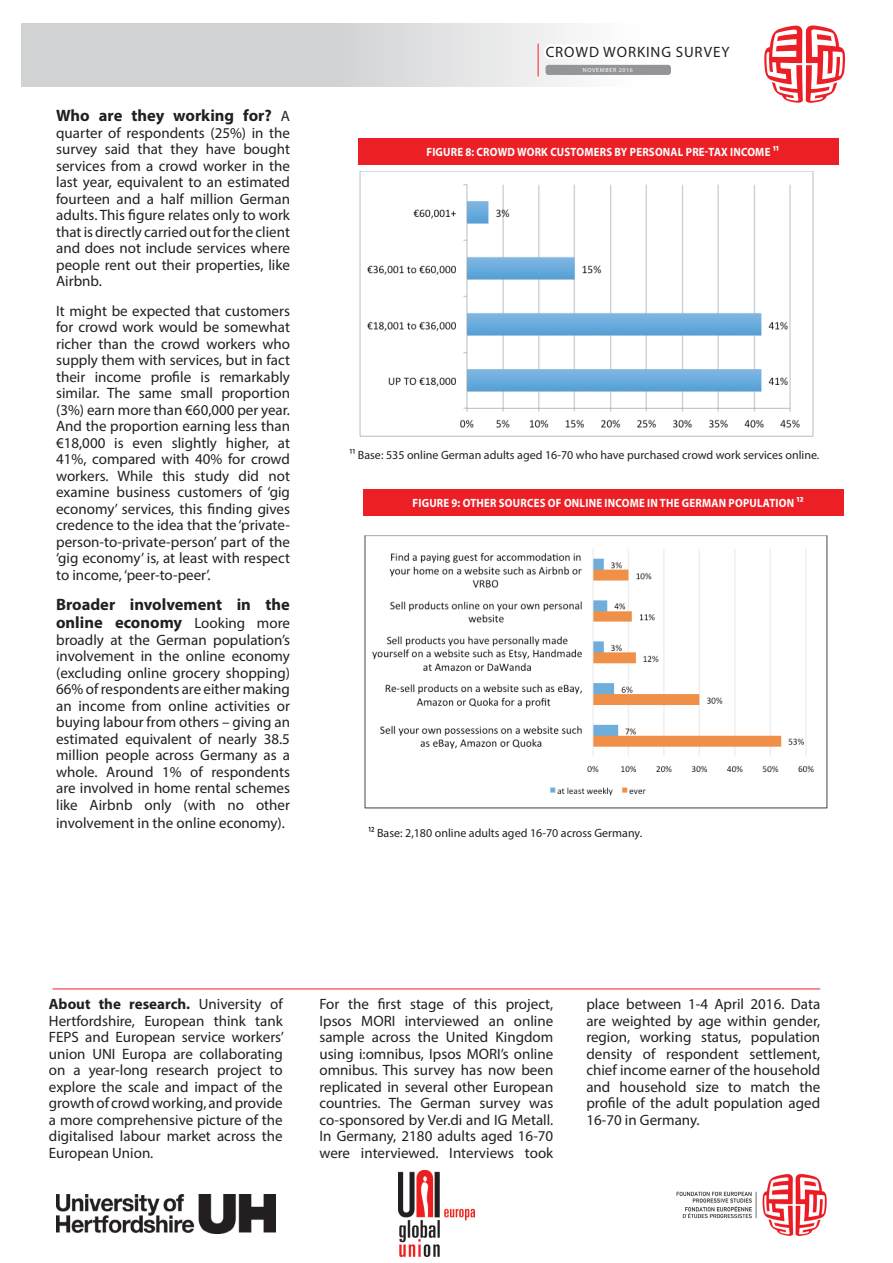
<style>
.page{position:relative;width:893px;height:1263px;background:#fff}
.page>*{position:absolute;margin:0;border:0;box-sizing:border-box;transform-origin:0 0}
.t1{font:700 16.5px/18px "Myriad Pro";color:#231f20}
.t2{font:15px/16.5px "Myriad Pro";color:#231f20;text-align:justify}
.t3{font:15px "Myriad Pro";letter-spacing:.06em;color:#231f20}
.t4{font:12px "Myriad Pro";color:#231f20}
.t5{font:700 12px "Myriad Pro";letter-spacing:.02em;color:#fff;scale:.9 1}
.t6{font:6px "Myriad Pro";letter-spacing:.12em;color:#fff}
.s1{font-weight:400;font-size:15px}
.s2{color:#000}
.s3{font-weight:700}
</style>
<div class="page">
<svg style="left:21px;top:23px;width:520px;height:64px;background:#d7d7d9"></svg>
<svg style="left:764px;top:26px;width:81px;height:77px"></svg>
<svg style="left:541px;top:23px;width:130px;height:64px"></svg>
<div style="left:546px;top:65px;width:125px;height:10px;background:#939598;border-radius:3px"></div>
<hr style="left:538px;top:44px;width:1px;height:33px;background:#ed1f26">
<hr style="left:53px;top:988px;width:767px;height:1px;background:#ed1f26">
<img style="left:676px;top:1173px;width:151px;height:63px">
<img style="left:364px;top:535px;width:464px;height:274px">
<div style="left:363px;top:489px;width:481px;height:27px;background:#ed1f26"></div>
<img style="left:398px;top:1170px;width:77px;height:87px">
<img style="left:56px;top:1194px;width:220px;height:39px">
<img style="left:359px;top:172px;width:454px;height:265px">
<div style="left:358px;top:138px;width:481px;height:27px;background:#ed1f26"></div>
<p class="t1" style="left:56px;top:106px;width:235px">Who are they working for? <span class="s1">A</span></p>
<p class="t2" style="left:56px;top:124px;width:235px">quarter of respondents (25%) in the survey said that they have bought services from a crowd worker in the last year, equivalent to an estimated fourteen and a half million German adults. This figure relates only to work that is directly carried out for the client and does not include services where people rent out their properties, like Airbnb.</p>
<p class="t2" style="left:56px;top:302px;width:235px">It might be expected that customers for crowd work would be somewhat richer than the crowd workers who supply them with services, but in fact their income profile is remarkably similar. The same small proportion (3%) earn more than €60,000 per year.<br>And the proportion earning less than €18,000 is even slightly higher, at 41%, compared with 40% for crowd workers. While this study did not examine business customers of ‘gig economy’ services, this finding gives credence to the idea that the ‘private&shy;person-to-private-person’ part of the ‘gig economy’ is, at least with respect to income, ‘peer-to-peer’.</p>
<p class="t1" style="left:56px;top:595px;width:235px">Broader involvement in the online economy <span class="s1">Looking more</span></p>
<p class="t2" style="left:56px;top:631px;width:235px">broadly at the German population’s involvement in the online economy (excluding online grocery shopping)<br>66% of respondents are either making an income from online activities or buying labour from others – giving an estimated equivalent of nearly 38.5 million people across Germany as a whole. Around 1% of respondents are involved in home rental schemes like Airbnb only (with no other</p>
<p class="t2" style="left:56px;top:814px;width:230px">involvement in the online economy).</p>
<p class="t3" style="left:546px;top:43px;width:185px">CROWD WORKING SURVEY</p>
<p class="t6" style="left:583px;top:66px;width:52px">NOVEMBER 2016</p>
<p class="t5" style="left:426px;top:144px;width:393px">FIGURE 8: CROWD WORK CUSTOMERS BY PERSONAL PRE-TAX INCOME ¹¹</p>
<p class="t4" style="left:350px;top:448px;width:471px">¹¹ Base: 535 online German adults aged 16-70 who have purchased crowd work services online.</p>
<p class="t5" style="left:413px;top:495px;width:436px">FIGURE 9: OTHER SOURCES OF ONLINE INCOME IN THE GERMAN POPULATION ¹²</p>
<p class="t4" style="left:369px;top:825px;width:275px"><span class="s2">¹²</span> Base: 2,180 online adults aged 16-70 across Germany.</p>
<p class="t2" style="left:49px;top:996px;width:237px"><span class="s3">About the research.</span> University of Hertfordshire, European think tank FEPS and European service workers’ union UNI Europa are collaborating on a year-long research project to explore the scale and impact of the growth of crowd working, and provide a more comprehensive picture of the digitalised labour market across the European Union.</p>
<p class="t2" style="left:586px;top:996px;width:235px">place between 1-4 April 2016. Data are weighted by age within gender, region, working status, population density of respondent settlement, chief income earner of the household and household size to match the profile of the adult population aged 16-70 in Germany.</p>
<p class="t2" style="left:319px;top:996px;width:235px">For the first stage of this project, Ipsos MORI interviewed an online sample across the United Kingdom using i:omnibus, Ipsos MORI’s online omnibus. This survey has now been replicated in several other European countries. The German survey was co-sponsored by Ver.di and IG Metall.<br>In Germany, 2180 adults aged 16-70 were interviewed. Interviews took</p>
</div>
